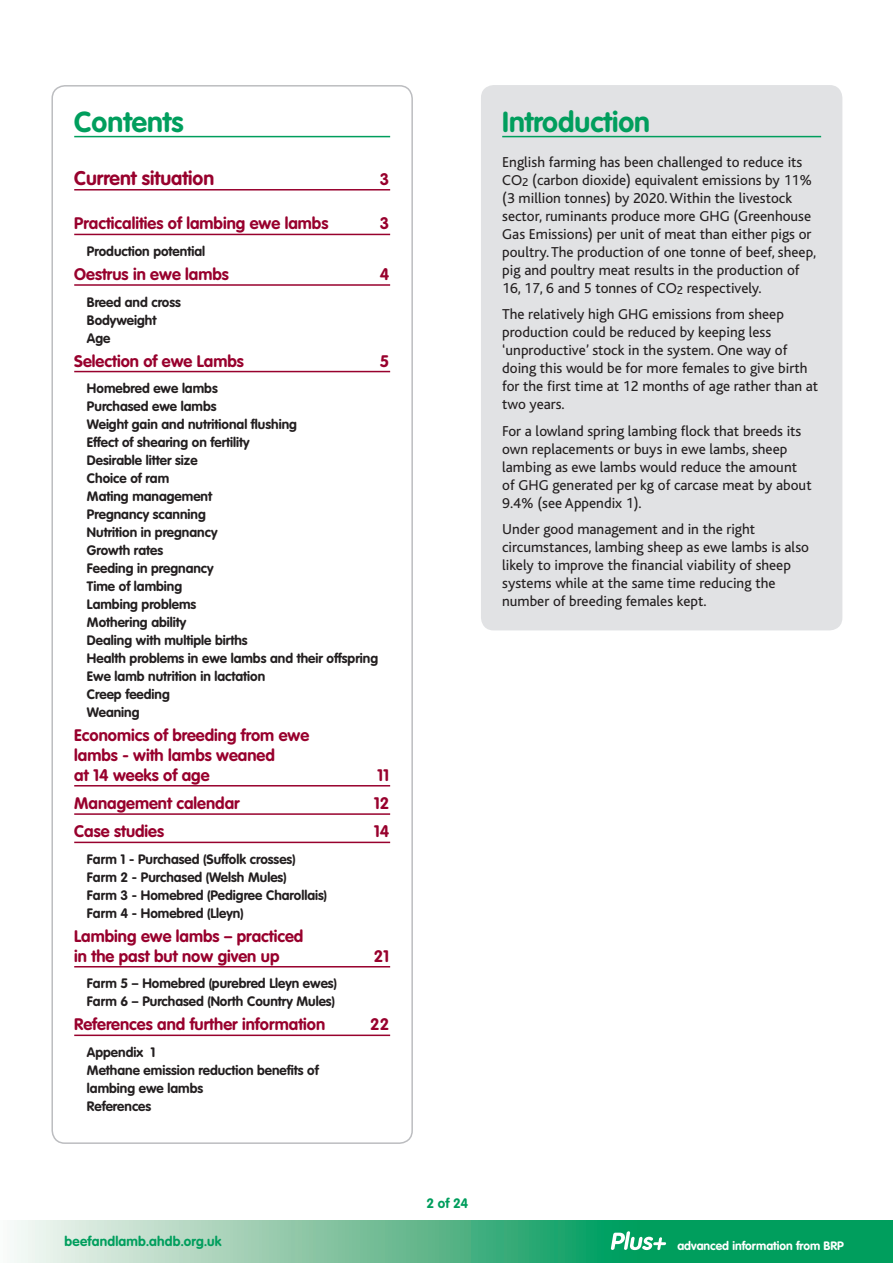
<style>
.page{position:relative;width:893px;height:1263px;background:#fff}
.page>*{position:absolute;margin:0;border:0;box-sizing:border-box;transform-origin:0 0}
.t1{font:700 28.5px "VAG Rounded";color:#009e5d}
.t2{font:700 19.5px "VAG Rounded";color:#98012d}
.t3{font:700 16.5px/19.8px "VAG Rounded";color:#98012d}
.t4{font:15px/18px "Bliss";color:#231f20}
.t5{font:700 13.5px/18px "VAG Rounded";color:#231f20}
.t6{font:700 13.5px "VAG Rounded";letter-spacing:.015em;color:#009e5d}
.t7{font:700 12px "VAG Rounded";color:#fff}
</style>
<div class="page">
<svg style="left:14px;top:1220px;width:879px;height:43px;background:#5dbb90"></svg>
<svg style="left:611px;top:1231px;width:55px;height:19px"></svg>
<div style="left:481px;top:85px;width:361px;height:545px;background:#e1e2e4;border-radius:13px"></div>
<hr style="left:502px;top:136px;width:319px;height:1px;background:#009e5d">
<hr style="left:74px;top:136px;width:316px;height:1px;background:#009e5d">
<hr style="left:74px;top:189px;width:316px;height:2px;background:#98012d">
<hr style="left:74px;top:234px;width:316px;height:1px;background:#98012d">
<hr style="left:74px;top:284px;width:316px;height:2px;background:#98012d">
<hr style="left:74px;top:371px;width:316px;height:1px;background:#98012d">
<hr style="left:74px;top:785px;width:316px;height:1px;background:#98012d">
<hr style="left:74px;top:813px;width:316px;height:2px;background:#98012d">
<hr style="left:74px;top:842px;width:316px;height:1px;background:#98012d">
<hr style="left:74px;top:966px;width:316px;height:1px;background:#98012d">
<hr style="left:74px;top:1034px;width:316px;height:2px;background:#98012d">
<div style="left:51px;top:85px;width:362px;height:1059px;border:2px solid #bcbdc0;border-radius:13px"></div>
<h1 class="t1" style="left:74px;top:105px;width:111px">Contents</h1>
<h2 class="t2" style="left:74px;top:166px;width:141px">Current situation</h2>
<p class="t3" style="left:380px;top:169px;width:11px">3</p>
<p class="t3" style="left:74px;top:214px;width:256px">Practicalities of lambing ewe lambs</p>
<p class="t3" style="left:380px;top:214px;width:11px">3</p>
<p class="t5" style="left:87px;top:242px;width:120px">Production potential</p>
<p class="t3" style="left:74px;top:264px;width:156px">Oestrus in ewe lambs</p>
<p class="t3" style="left:380px;top:264px;width:11px">4</p>
<p class="t5" style="left:87px;top:293px;width:96px">Breed and cross<br>Bodyweight<br>Age</p>
<p class="t3" style="left:74px;top:351px;width:171px">Selection of ewe Lambs</p>
<p class="t3" style="left:380px;top:351px;width:11px">5</p>
<p class="t5" style="left:87px;top:379px;width:293px">Homebred ewe lambs<br>Purchased ewe lambs<br>Weight gain and nutritional flushing<br>Effect of shearing on fertility<br>Desirable litter size<br>Choice of ram<br>Mating management<br>Pregnancy scanning<br>Nutrition in pregnancy<br>Growth rates<br>Feeding in pregnancy<br>Time of lambing<br>Lambing problems<br>Mothering ability<br>Dealing with multiple births<br>Health problems in ewe lambs and their offspring<br>Ewe lamb nutrition in lactation<br>Creep feeding<br>Weaning</p>
<p class="t3" style="left:74px;top:725px;width:236px">Economics of breeding from ewe lambs - with lambs weaned<br>at 14 weeks of age</p>
<p class="t3" style="left:377px;top:765px;width:14px">11</p>
<p class="t3" style="left:74px;top:793px;width:167px">Management calendar</p>
<p class="t3" style="left:374px;top:793px;width:17px">12</p>
<p class="t3" style="left:74px;top:821px;width:91px">Case studies</p>
<p class="t3" style="left:374px;top:821px;width:17px">14</p>
<p class="t5" style="left:87px;top:850px;width:242px">Farm 1 - Purchased (Suffolk crosses)<br>Farm 2 - Purchased (Welsh Mules)<br>Farm 3 - Homebred (Pedigree Charollais)<br>Farm 4 - Homebred (Lleyn)</p>
<p class="t3" style="left:74px;top:926px;width:231px">Lambing ewe lambs – practiced in the past but now given up</p>
<p class="t3" style="left:374px;top:946px;width:17px">21</p>
<p class="t5" style="left:87px;top:974px;width:251px">Farm 5 – Homebred (purebred Lleyn ewes)<br>Farm 6 – Purchased (North Country Mules)</p>
<p class="t3" style="left:74px;top:1014px;width:252px">References and further information</p>
<p class="t3" style="left:370px;top:1014px;width:20px">22</p>
<p class="t5" style="left:87px;top:1043px;width:233px">Appendix 1<br>Methane emission reduction benefits of lambing ewe lambs<br>References</p>
<p class="t6" style="left:65px;top:1233px;width:159px">beefandlamb.ahdb.org.uk</p>
<h1 class="t1" style="left:502px;top:105px;width:149px">Introduction</h1>
<p class="t4" style="left:502px;top:153px;width:315px">English farming has been challenged to reduce its CO<sub>2</sub> (carbon dioxide) equivalent emissions by 11% (3 million tonnes) by 2020. Within the livestock sector, ruminants produce more GHG (Greenhouse Gas Emissions) per unit of meat than either pigs or poultry. The production of one tonne of beef, sheep, pig and poultry meat results in the production of 16, 17, 6 and 5 tonnes of CO<sub>2</sub> respectively.</p>
<p class="t4" style="left:502px;top:305px;width:318px">The relatively high GHG emissions from sheep production could be reduced by keeping less ‘unproductive’ stock in the system. One way of doing this would be for more females to give birth for the first time at 12 months of age rather than at two years.</p>
<p class="t4" style="left:502px;top:422px;width:311px">For a lowland spring lambing flock that breeds its own replacements or buys in ewe lambs, sheep lambing as ewe lambs would reduce the amount of GHG generated per kg of carcase meat by about 9.4% (see Appendix 1).</p>
<p class="t4" style="left:502px;top:520px;width:308px">Under good management and in the right circumstances, lambing sheep as ewe lambs is also likely to improve the financial viability of sheep systems while at the same time reducing the number of breeding females kept.</p>
<p class="t6" style="left:426px;top:1195px;width:43px">2 of 24</p>
<p class="t7" style="left:677px;top:1239px;width:168px">advanced information from BRP</p>
</div>
